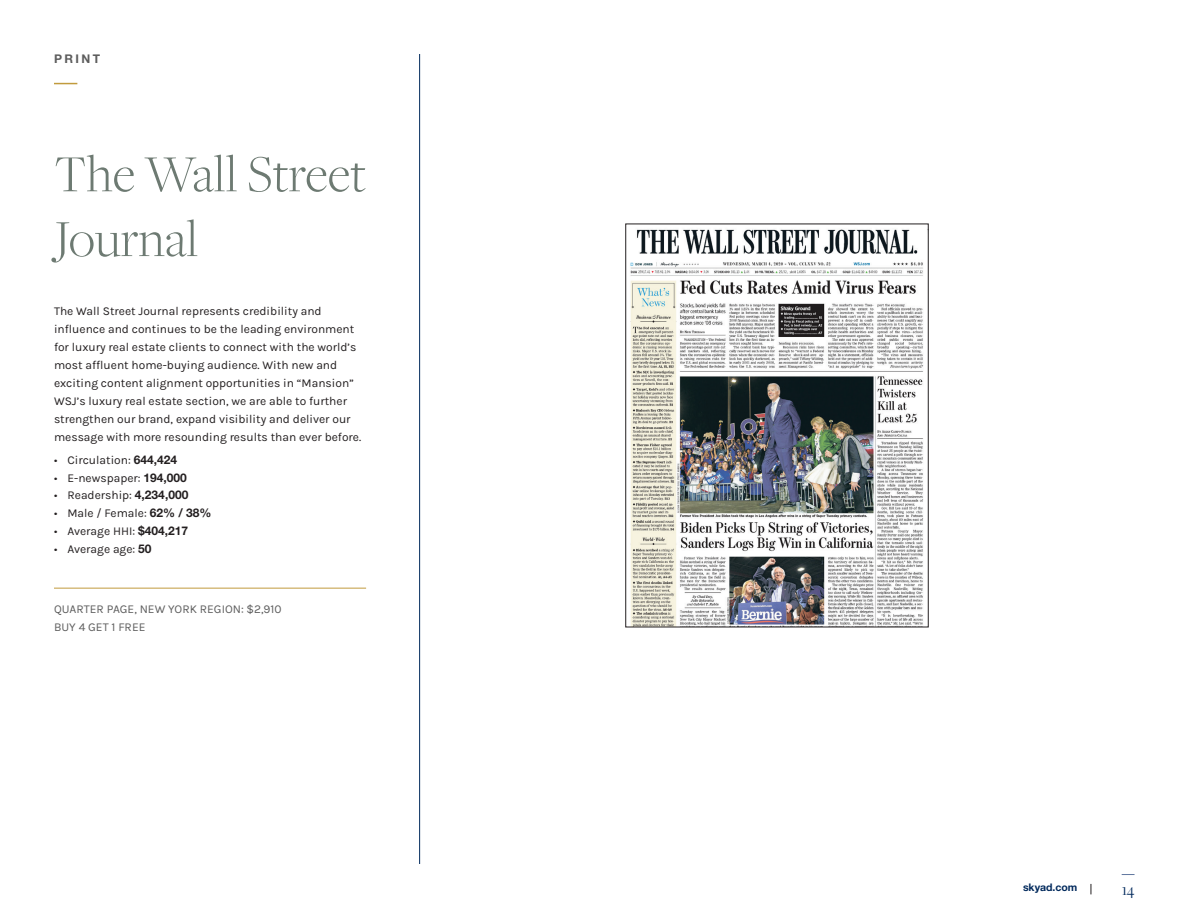
<style>
.page{position:relative;width:1188px;height:918px;background:#fff}
.page>*{position:absolute;margin:0;border:0;box-sizing:border-box;transform-origin:0 0}
.t1{font:300 54px/64.8px "Freight Disp Pro";color:#6d7a72}
.t2{font:16.5px "Freight Disp Pro";color:#00295c}
.t3{font:12px/18px "Karla";color:#231f20}
.t4{font:12px/18px "Karla";color:#5d5d5d}
.t5{font:700 12px "Helvetica Neue LT Std";letter-spacing:.2em;color:#5d5d5d}
.t6{font:700 10.5px "Helvetica Neue LT Std";color:#00295c}
.s1{font-family:"Helvetica Neue LT Std";font-weight:700}
</style>
<div class="page">
<svg style="left:54px;top:83px;width:23px;height:1px"></svg>
<svg style="left:1122px;top:874px;width:13px;height:1px"></svg>
<hr style="left:54px;top:588px;width:312px;height:1px;background:#c19b3d">
<hr style="left:419px;top:54px;width:1px;height:810px;background:#00295c">
<img style="left:630px;top:229px;width:294px;height:396px">
<div style="left:625px;top:224px;width:304px;height:403px;border:1px solid #231f20"></div>
<p class="t5" style="left:54px;top:51px;width:48px">PRINT</p>
<h1 class="t1" style="left:54px;top:140px;width:314px">The Wall Street<br>Journal</h1>
<p class="t3" style="left:54px;top:301px;width:309px">The Wall Street Journal represents credibility and influence and continues to be the leading environment for luxury real estate clients to connect with the world’s most affluent home-buying audience. With new and exciting content alignment opportunities in “Mansion” WSJ’s luxury real estate section, we are able to further strengthen our brand, expand visibility and deliver our message with more resounding results than ever before.</p>
<p class="t3" style="left:54px;top:450px;width:125px">• Circulation: <span class="s1">644,424</span></p>
<p class="t3" style="left:54px;top:468px;width:134px">• E-newspaper: <span class="s1">194,000</span></p>
<p class="t3" style="left:54px;top:486px;width:136px">• Readership: <span class="s1">4,234,000</span></p>
<p class="t3" style="left:54px;top:504px;width:159px">• Male / Female: <span class="s1">62% / 38%</span></p>
<p class="t3" style="left:54px;top:522px;width:136px">• Average HHI: <span class="s1">$404,217</span></p>
<p class="t3" style="left:54px;top:540px;width:99px">• Average age: <span class="s1">50</span></p>
<p class="t4" style="left:54px;top:599px;width:229px">QUARTER PAGE, NEW YORK REGION: $2,910<br>BUY 4 GET 1 FREE</p>
<p class="t6" style="left:1023px;top:881px;width:56px">skyad.com</p>
<h2 class="t2" style="left:1122px;top:879px;width:14px">14</h2>
</div>
